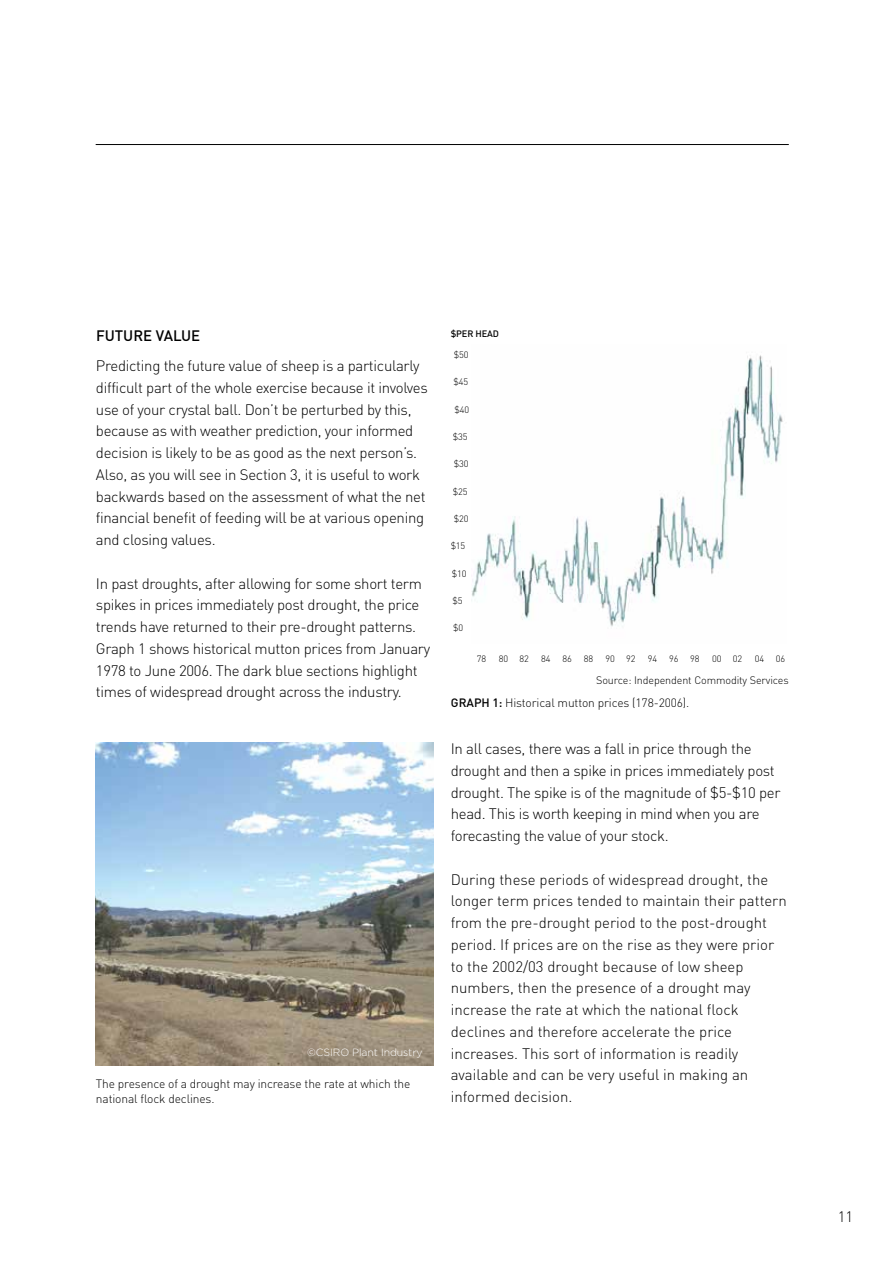
<style>
.page{position:relative;width:893px;height:1263px;background:#fff}
.page>*{position:absolute;margin:0;border:0;box-sizing:border-box;transform-origin:0 0}
.t1{font:300 15px/21.8px "DINOT";letter-spacing:-.02em;color:#000}
.t2{font:300 15px/21.8px "DINOT";color:#000}
.t3{font:500 15px "DINOT";color:#000}
.t4{font:300 12px/14.4px "DINOT";letter-spacing:-.01em;color:#000}
.t5{font:300 10.8px "DINOT";letter-spacing:-.01em;color:#000}
.t6{font:300 10.5px "Gotham";letter-spacing:-.01em;color:#fff}
.t7{font:300 9.3px "DINOT";letter-spacing:-.01em;color:#000}
.t8{font:500 9.3px "DINOT";letter-spacing:-.01em;color:#000}
.s1{font-weight:500}
</style>
<div class="page">
<hr style="left:96px;top:144px;width:693px;height:1px;background:#000">
<img style="left:96px;top:743px;width:338px;height:322px">
<img style="left:471px;top:355px;width:312px;height:272px">
<p class="t3" style="left:96px;top:326px;width:106px">FUTURE VALUE</p>
<p class="t1" style="left:96px;top:355px;width:333px">Predicting the future value of sheep is a particularly difficult part of the whole exercise because it involves use of your crystal ball. Don’t be perturbed by this, because as with weather prediction, your informed decision is likely to be as good as the next person’s.<br>Also, as you will see in Section 3, it is useful to work backwards based on the assessment of what the net financial benefit of feeding will be at various opening and closing values.</p>
<p class="t1" style="left:96px;top:572px;width:336px">In past droughts, after allowing for some short term spikes in prices immediately post drought, the price trends have returned to their pre-drought patterns.<br>Graph 1 shows historical mutton prices from January 1978 to June 2006. The dark blue sections highlight times of widespread drought across the industry.</p>
<p class="t6" style="left:307px;top:1045px;width:117px">©CSIRO Plant Industry</p>
<p class="t4" style="left:96px;top:1077px;width:316px">The presence of a drought may increase the rate at which the national flock declines.</p>
<p class="t8" style="left:451px;top:328px;width:50px">$PER HEAD</p>
<p class="t7" style="left:454px;top:349px;width:16px">$50</p>
<p class="t7" style="left:453px;top:376px;width:16px">$45</p>
<p class="t7" style="left:454px;top:404px;width:16px">$40</p>
<p class="t7" style="left:453px;top:431px;width:16px">$35</p>
<p class="t7" style="left:454px;top:458px;width:16px">$30</p>
<p class="t7" style="left:453px;top:486px;width:16px">$25</p>
<p class="t7" style="left:454px;top:513px;width:16px">$20</p>
<p class="t7" style="left:451px;top:540px;width:16px">$15</p>
<p class="t7" style="left:452px;top:568px;width:16px">$10</p>
<p class="t7" style="left:453px;top:595px;width:12px">$5</p>
<p class="t7" style="left:453px;top:622px;width:12px">$0</p>
<p class="t7" style="left:477px;top:653px;width:11px">78</p>
<p class="t7" style="left:499px;top:653px;width:32px">80 82</p>
<p class="t7" style="left:541px;top:653px;width:11px">84</p>
<p class="t7" style="left:562px;top:653px;width:11px">86</p>
<p class="t7" style="left:584px;top:653px;width:11px">88</p>
<p class="t7" style="left:605px;top:653px;width:32px">90 92</p>
<p class="t7" style="left:648px;top:653px;width:11px">94</p>
<p class="t7" style="left:669px;top:653px;width:11px">96</p>
<p class="t7" style="left:690px;top:653px;width:11px">98</p>
<p class="t7" style="left:712px;top:653px;width:32px">00 02</p>
<p class="t7" style="left:755px;top:653px;width:11px">04</p>
<p class="t7" style="left:776px;top:653px;width:11px">06</p>
<p class="t5" style="left:596px;top:673px;width:194px">Source: Independent Commodity Services</p>
<p class="t4" style="left:451px;top:696px;width:240px"><span class="s1">GRAPH 1:</span> Historical mutton prices (178-2006).</p>
<p class="t1" style="left:451px;top:738px;width:331px">In all cases, there was a fall in price through the drought and then a spike in prices immediately post drought. The spike is of the magnitude of $5-$10 per head. This is worth keeping in mind when you are forecasting the value of your stock.</p>
<p class="t2" style="left:451px;top:868px;width:338px">During these periods of widespread drought, the longer term prices tended to maintain their pattern from the pre-drought period to the post-drought period. If prices are on the rise as they were prior to the 2002/03 drought because of low sheep numbers, then the presence of a drought may increase the rate at which the national flock declines and therefore accelerate the price increases. This sort of information is readily available and can be very useful in making an informed decision.</p>
<p class="t1" style="left:838px;top:1205px;width:17px">11</p>
</div>
